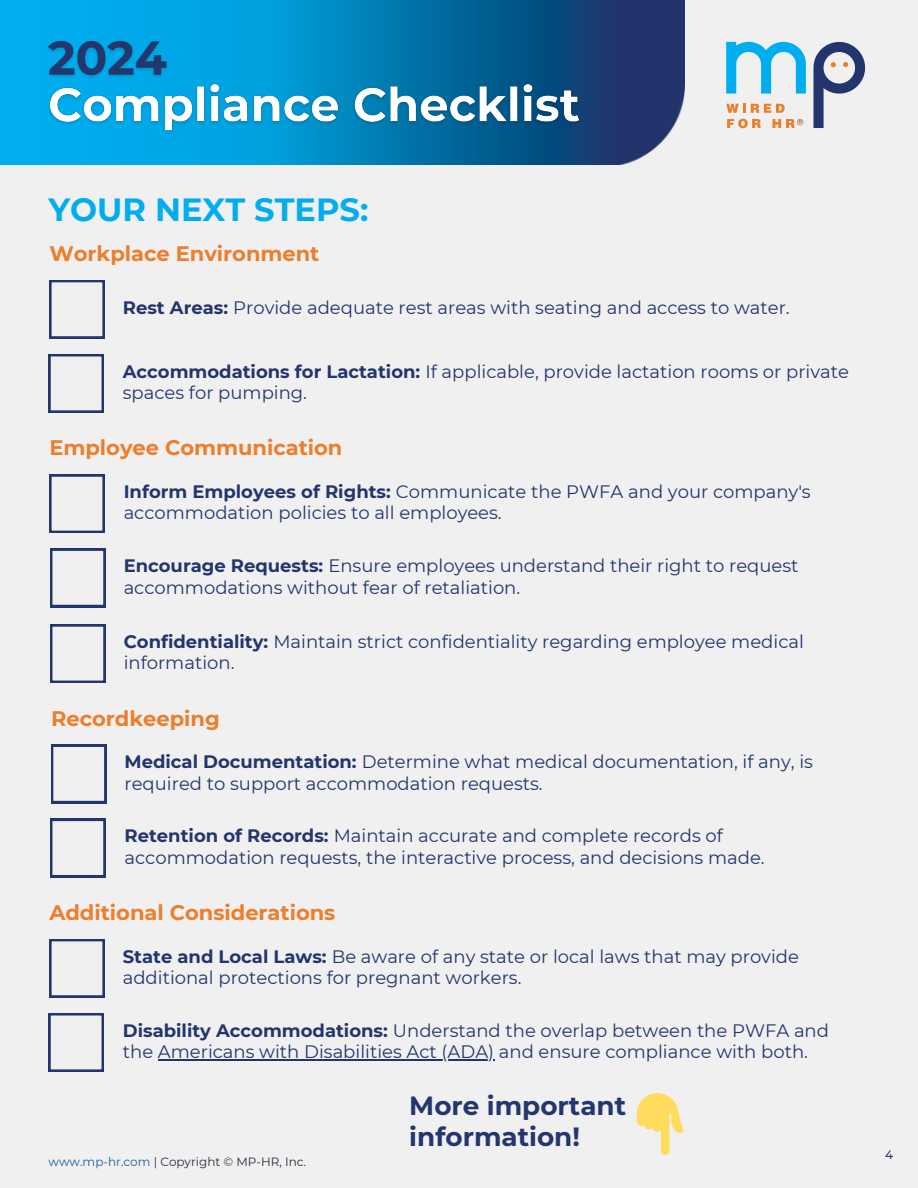
<style>
.page{position:relative;width:918px;height:1188px;background:#f0f0f0}
.page>*{position:absolute;margin:0;border:0;box-sizing:border-box;transform-origin:0 0}
.t1{font:700 32.1px "Montserrat";color:#00aeef}
.t2{font:700 26.25px/30.2px "Montserrat";color:#24366e}
.t3{font:700 21px "Montserrat";color:#ec7e2c}
.t4{font:18px/21.3px "Montserrat";color:#23356d}
.t5{font:12px "Montserrat";color:#252e3e}
.t6{font:500 12px "Montserrat";color:#24366e}
.s1{font-weight:700}
.s2{color:#205d9e}
</style>
<div class="page">
<img style="left:0;top:0;width:685px;height:164px">
<svg style="left:726px;top:42px;width:80px;height:52px"></svg>
<svg style="left:726px;top:104px;width:59px;height:9px"></svg>
<svg style="left:727px;top:119px;width:34px;height:9px"></svg>
<svg style="left:813px;top:42px;width:52px;height:86px"></svg>
<svg style="left:772px;top:119px;width:31px;height:9px"></svg>
<img style="left:41px;top:31px;width:552px;height:109px">
<svg style="left:49px;top:280px;width:55px;height:58px"></svg>
<svg style="left:49px;top:354px;width:55px;height:59px"></svg>
<svg style="left:49px;top:474px;width:55px;height:59px"></svg>
<svg style="left:50px;top:549px;width:55px;height:58px"></svg>
<svg style="left:50px;top:624px;width:55px;height:59px"></svg>
<svg style="left:51px;top:745px;width:55px;height:58px"></svg>
<svg style="left:50px;top:819px;width:55px;height:58px"></svg>
<svg style="left:49px;top:939px;width:55px;height:59px"></svg>
<svg style="left:49px;top:1013px;width:55px;height:59px"></svg>
<hr style="left:158px;top:1059px;width:336px;height:1px;background:#23356d">
<svg style="left:637px;top:1093px;width:47px;height:62px"></svg>
<h5 class="t1" style="left:48px;top:190px;width:321px">YOUR NEXT STEPS:</h5>
<h2 class="t3" style="left:49px;top:241px;width:272px">Workplace Environment</h2>
<h5 class="t4" style="left:123px;top:297px;width:668px"><span class="s1">Rest Areas:</span> Provide adequate rest areas with seating and access to water.</h5>
<h4 class="t4" style="left:123px;top:361px;width:728px"><span class="s1">Accommodations for Lactation:</span> If applicable, provide lactation rooms or private spaces for pumping.</h4>
<h5 class="t3" style="left:49px;top:435px;width:295px">Employee Communication</h5>
<h5 class="t4" style="left:124px;top:481px;width:689px"><span class="s1">Inform Employees of Rights:</span> Communicate the PWFA and your company's accommodation policies to all employees.</h5>
<h5 class="t4" style="left:124px;top:555px;width:676px"><span class="s1">Encourage Requests:</span> Ensure employees understand their right to request accommodations without fear of retaliation.</h5>
<h4 class="t4" style="left:124px;top:631px;width:682px"><span class="s1">Confidentiality:</span> Maintain strict confidentiality regarding employee medical information.</h4>
<h5 class="t3" style="left:51px;top:705px;width:170px">Recordkeeping</h5>
<h5 class="t4" style="left:125px;top:751px;width:690px"><span class="s1">Medical Documentation:</span> Determine what medical documentation, if any, is required to support accommodation requests.</h5>
<h4 class="t4" style="left:125px;top:825px;width:642px"><span class="s1">Retention of Records:</span> Maintain accurate and complete records of accommodation requests, the interactive process, and decisions made.</h4>
<h5 class="t3" style="left:49px;top:900px;width:288px">Additional Considerations</h5>
<h5 class="t4" style="left:123px;top:946px;width:678px"><span class="s1">State and Local Laws:</span> Be aware of any state or local laws that may provide additional protections for pregnant workers.</h5>
<h3 class="t4" style="left:123px;top:1020px;width:708px"><span class="s1">Disability Accommodations:</span> Understand the overlap between the PWFA and the Americans with Disabilities Act (ADA) and ensure compliance with both.</h3>
<p class="t2" style="left:409px;top:1091px;width:218px">More important information!</p>
<p class="t5" style="left:48px;top:1154px;width:259px"><span class="s2">www.mp-hr.com</span> | Copyright © MP-HR, Inc.</p>
<p class="t6" style="left:885px;top:1148px;width:10px">4</p>
</div>
